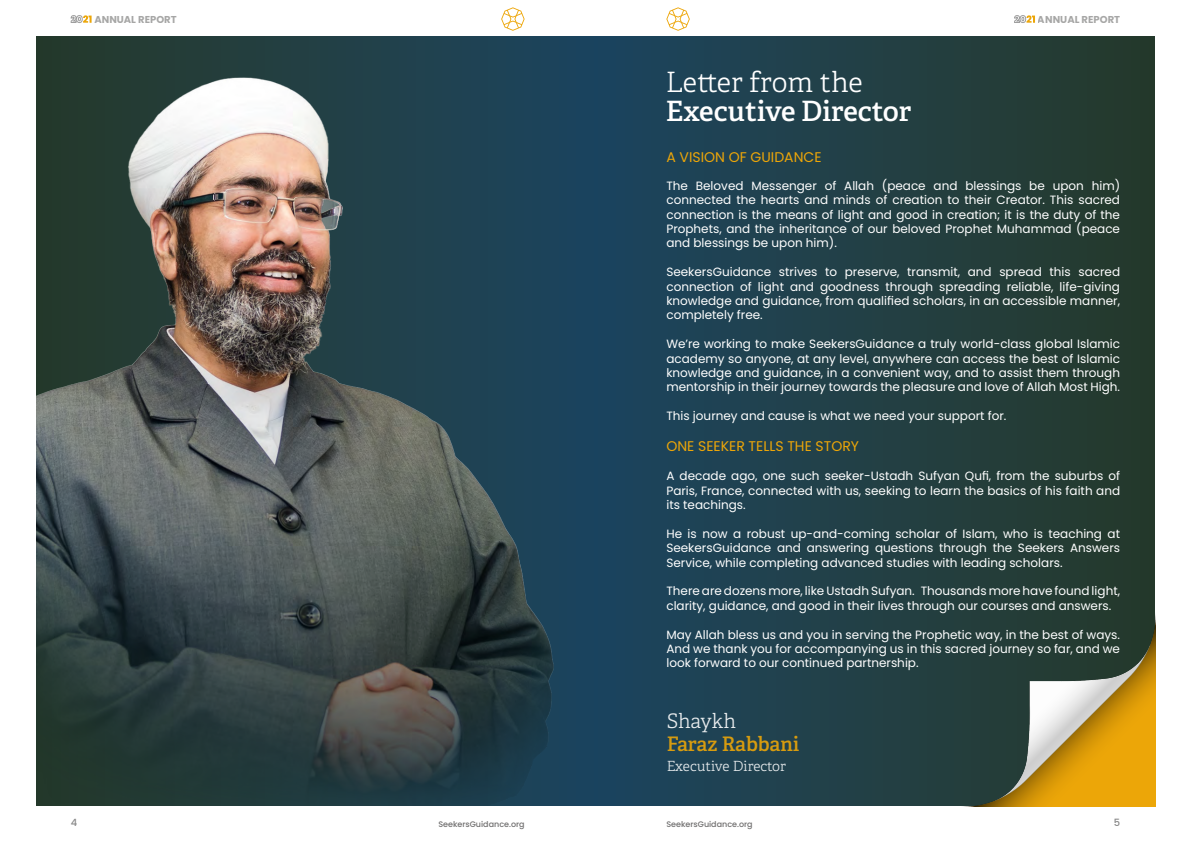
<style>
.page{position:relative;width:1191px;height:842px;background:#fff}
.page>*{position:absolute;margin:0;border:0;box-sizing:border-box;transform-origin:0 0}
.t1{font:600 28px "Adelle";color:#fff}
.t2{font:300 28px "Adelle";color:#fff}
.t3{font:600 20px "Adelle";letter-spacing:-.005em;color:#eca608}
.t4{font:300 20px "Adelle";color:#fff}
.t5{font:14px "Poppins";color:#eda608}
.t6{font:300 14px "Adelle";color:#fff}
.t7{font:12px/14.4px "Poppins";color:#fff;text-align:justify}
.t8{font:700 10px "Poppins";color:#9d9d9c}
.t9{font:500 10px "Poppins";color:#878787}
.t10{font:500 8px "Poppins";color:#706f6f}
</style>
<div class="page">
<svg style="left:1014px;top:15px;width:21px;height:8px"></svg>
<svg style="left:666px;top:7px;width:24px;height:24px"></svg>
<img style="left:595px;top:37px;width:560px;height:769px">
<div style="left:36px;top:36px;width:559px;height:770px;background:linear-gradient(to right,#26392a,#1d455f)"></div>
<svg style="left:71px;top:15px;width:21px;height:8px"></svg>
<svg style="left:501px;top:7px;width:23px;height:24px"></svg>
<img style="left:36px;top:71px;width:613px;height:735px">
<p class="t8" style="left:94px;top:14px;width:84px">ANNUAL REPORT</p>
<p class="t9" style="left:71px;top:816px;width:8px">4</p>
<p class="t10" style="left:438px;top:820px;width:88px">SeekersGuidance.org</p>
<h1 class="t2" style="left:665px;top:65px;width:199px">Letter from the</h1>
<h1 class="t1" style="left:665px;top:94px;width:247px">Executive Director</h1>
<p class="t5" style="left:666px;top:149px;width:157px">A VISION OF GUIDANCE</p>
<p class="t8" style="left:1038px;top:14px;width:84px">ANNUAL REPORT</p>
<p class="t7" style="left:666px;top:178px;width:455px">The Beloved Messenger of Allah (peace and blessings be upon him) connected the hearts and minds of creation to their Creator. This sacred connection is the means of light and good in creation; it is the duty of the Prophets, and the inheritance of our beloved Prophet Muhammad (peace and blessings be upon him).</p>
<p class="t7" style="left:666px;top:265px;width:455px">SeekersGuidance strives to preserve, transmit, and spread this sacred connection of light and goodness through spreading reliable, life-giving knowledge and guidance, from qualified scholars, in an accessible manner, completely free.</p>
<p class="t7" style="left:666px;top:337px;width:455px">We’re working to make SeekersGuidance a truly world-class global Islamic academy so anyone, at any level, anywhere can access the best of Islamic knowledge and guidance, in a convenient way, and to assist them through mentorship in their journey towards the pleasure and love of Allah Most High.</p>
<p class="t7" style="left:666px;top:409px;width:341px">This journey and cause is what we need your support for.</p>
<p class="t5" style="left:666px;top:438px;width:194px">ONE SEEKER TELLS THE STORY</p>
<p class="t7" style="left:666px;top:469px;width:455px">A decade ago, one such seeker-Ustadh Sufyan Qufi, from the suburbs of Paris, France, connected with us, seeking to learn the basics of his faith and its teachings.</p>
<p class="t7" style="left:666px;top:526px;width:455px">He is now a robust up-and-coming scholar of Islam, who is teaching at SeekersGuidance and answering questions through the Seekers Answers Service, while completing advanced studies with leading scholars.</p>
<p class="t7" style="left:666px;top:584px;width:455px">There are dozens more, like Ustadh Sufyan. Thousands more have found light, clarity, guidance, and good in their lives through our courses and answers.</p>
<p class="t7" style="left:666px;top:627px;width:455px">May Allah bless us and you in serving the Prophetic way, in the best of ways.<br>And we thank you for accompanying us in this sacred journey so far, and we look forward to our continued partnership.</p>
<h2 class="t4" style="left:666px;top:709px;width:71px">Shaykh</h2>
<h2 class="t3" style="left:666px;top:731px;width:134px">Faraz Rabbani</h2>
<p class="t6" style="left:666px;top:758px;width:121px">Executive Director</p>
<p class="t10" style="left:666px;top:820px;width:88px">SeekersGuidance.org</p>
<p class="t9" style="left:1113px;top:816px;width:8px">5</p>
</div>
